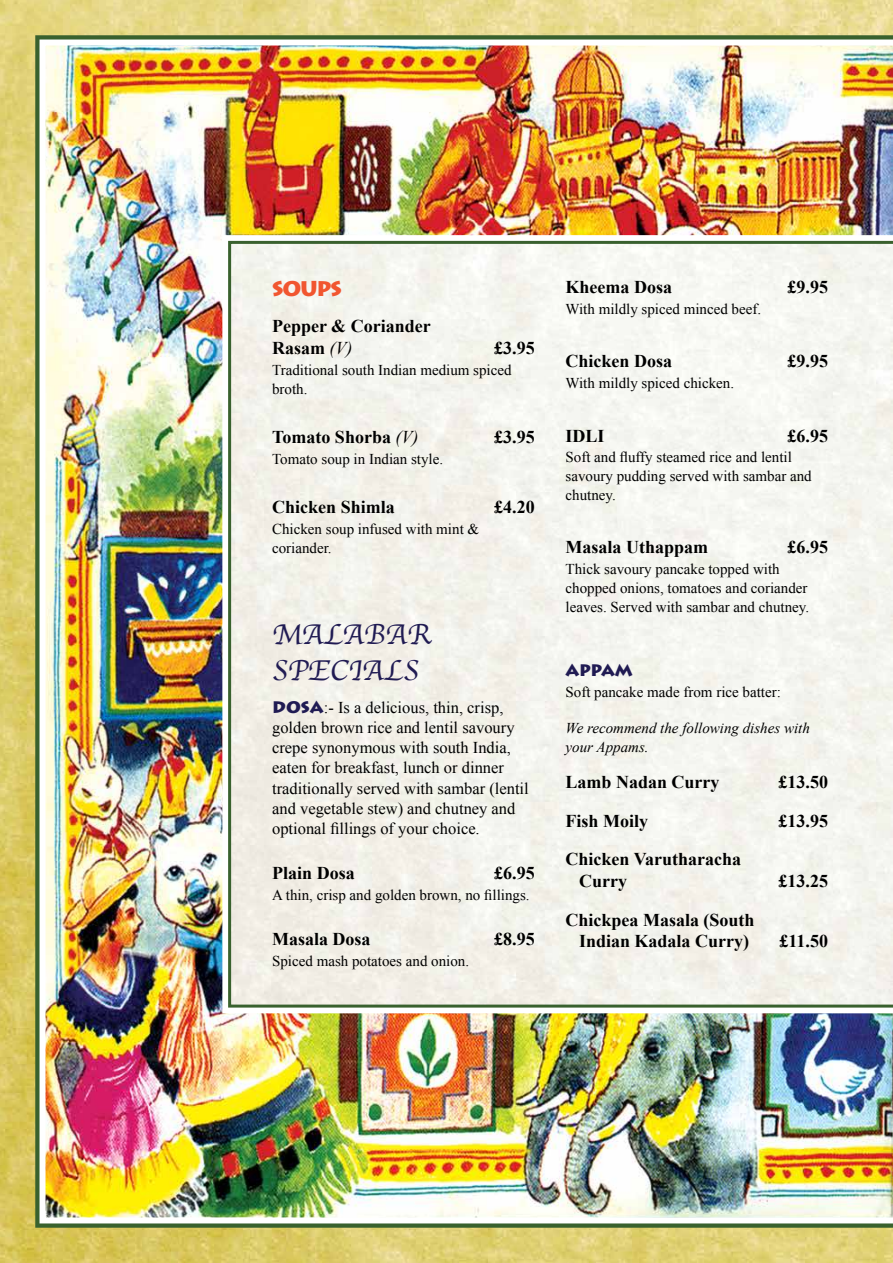
<style>
.page{position:relative;width:893px;height:1263px;background:#fff}
.page>*{position:absolute;margin:0;border:0;box-sizing:border-box;transform-origin:0 0}
.t1{font:30px/36px "Apple Chancery";color:#201b53}
.t2{font:900 21px "Lithos Pro";letter-spacing:-.06em;color:#f15630}
.t3{font:700 18px/21.6px "Times New Roman";color:#000}
.t4{font:16.5px/20.2px "Times New Roman";color:#000}
.t5{font:900 16.5px "Lithos Pro";letter-spacing:-.02em;color:#201b53}
.t6{font:15px/18.8px "Times New Roman";color:#000}
.t7{font:italic 15px/18.8px "Times New Roman";color:#000}
.s1{font-weight:400;font-style:italic}
.s2{font-family:"Lithos Pro";font-weight:900;color:#201b53}
</style>
<div class="page">
<img style="left:0;top:0;width:893px;height:1263px">
<img style="left:40px;top:40px;width:853px;height:1183px">
<svg style="left:222px;top:235px;width:671px;height:778px"></svg>
<svg style="left:228px;top:241px;width:665px;height:766px"></svg>
<h2 class="t2" style="left:272px;top:275px;width:70px">SOUPS</h2>
<p class="t3" style="left:272px;top:315px;width:160px">Pepper &amp; Coriander<br>Rasam <span class="s1">(V)</span></p>
<p class="t3" style="left:494px;top:337px;width:42px">£3.95</p>
<p class="t6" style="left:272px;top:360px;width:241px">Traditional south Indian medium spiced broth.</p>
<p class="t3" style="left:272px;top:426px;width:148px">Tomato Shorba <span class="s1">(V)</span></p>
<p class="t3" style="left:494px;top:426px;width:42px">£3.95</p>
<p class="t6" style="left:272px;top:449px;width:173px">Tomato soup in Indian style.</p>
<p class="t3" style="left:272px;top:496px;width:124px">Chicken Shimla</p>
<p class="t3" style="left:494px;top:496px;width:42px">£4.20</p>
<p class="t6" style="left:272px;top:519px;width:209px">Chicken soup infused with mint &amp; coriander.</p>
<h1 class="t1" style="left:272px;top:616px;width:160px">MALABAR<br>SPECIALS</h1>
<p class="t4" style="left:272px;top:697px;width:258px"><span class="s2">DOSA</span>:- Is a delicious, thin, crisp, golden brown rice and lentil savoury crepe synonymous with south India, eaten for breakfast, lunch or dinner traditionally served with sambar (lentil and vegetable stew) and chutney and optional fillings of your choice.</p>
<p class="t3" style="left:272px;top:862px;width:84px">Plain Dosa</p>
<p class="t3" style="left:494px;top:862px;width:42px">£6.95</p>
<p class="t6" style="left:272px;top:885px;width:259px">A thin, crisp and golden brown, no fillings.</p>
<p class="t3" style="left:272px;top:928px;width:100px">Masala Dosa</p>
<p class="t3" style="left:494px;top:928px;width:42px">£8.95</p>
<p class="t6" style="left:272px;top:951px;width:199px">Spiced mash potatoes and onion.</p>
<p class="t3" style="left:566px;top:276px;width:108px">Kheema Dosa</p>
<p class="t3" style="left:788px;top:276px;width:42px">£9.95</p>
<p class="t6" style="left:566px;top:299px;width:197px">With mildly spiced minced beef.</p>
<p class="t3" style="left:566px;top:350px;width:108px">Chicken Dosa</p>
<p class="t3" style="left:788px;top:350px;width:42px">£9.95</p>
<p class="t6" style="left:566px;top:373px;width:170px">With mildly spiced chicken.</p>
<p class="t3" style="left:566px;top:425px;width:41px">IDLI</p>
<p class="t3" style="left:788px;top:425px;width:42px">£6.95</p>
<p class="t6" style="left:566px;top:448px;width:248px">Soft and fluffy steamed rice and lentil savoury pudding served with sambar and chutney.</p>
<p class="t3" style="left:566px;top:536px;width:144px">Masala Uthappam</p>
<p class="t3" style="left:788px;top:536px;width:42px">£6.95</p>
<p class="t6" style="left:566px;top:560px;width:245px">Thick savoury pancake topped with chopped onions, tomatoes and coriander leaves. Served with sambar and chutney.</p>
<p class="t5" style="left:566px;top:660px;width:69px">APPAM</p>
<p class="t6" style="left:566px;top:683px;width:217px">Soft pancake made from rice batter:</p>
<p class="t7" style="left:566px;top:718px;width:246px">We recommend the following dishes with your Appams.</p>
<p class="t3" style="left:566px;top:771px;width:156px">Lamb Nadan Curry</p>
<p class="t3" style="left:779px;top:771px;width:51px">£13.50</p>
<p class="t3" style="left:566px;top:810px;width:84px">Fish Moily</p>
<p class="t3" style="left:779px;top:810px;width:51px">£13.95</p>
<p class="t3" style="left:579px;top:848px;width:164px;text-indent:-14px">Chicken Varutharacha<br>Curry</p>
<p class="t3" style="left:779px;top:870px;width:51px">£13.25</p>
<p class="t3" style="left:566px;top:909px;width:191px;text-align:center">Chickpea Masala (South<br>Indian Kadala Curry)</p>
<p class="t3" style="left:780px;top:930px;width:50px">£11.50</p>
</div>
